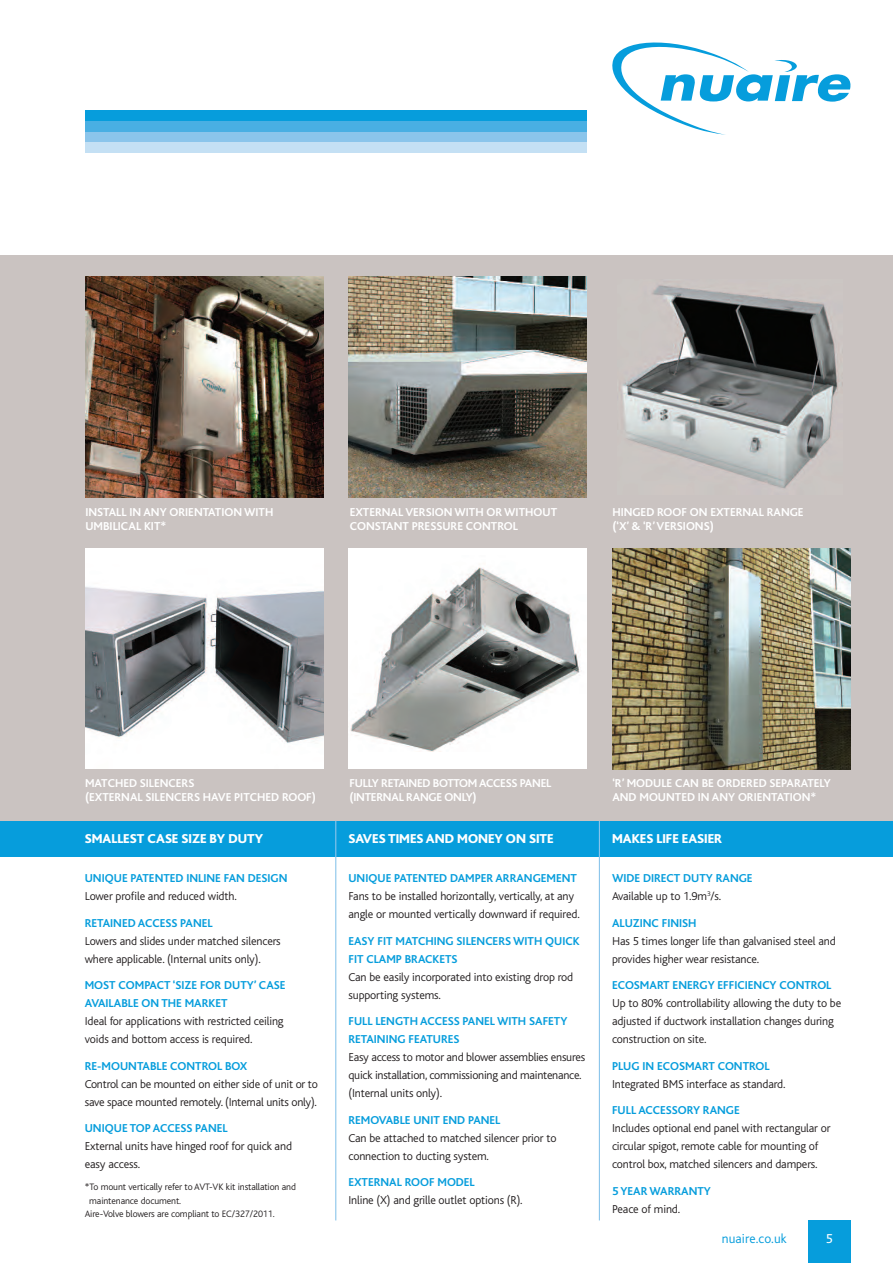
<style>
.page{position:relative;width:893px;height:1263px;background:#fff}
.page>*{position:absolute;margin:0;border:0;box-sizing:border-box;transform-origin:0 0}
.t1{font:800 13.5px "Bliss";color:#fff}
.t2{font:300 13.5px "Bliss";letter-spacing:.01em;color:#069ddc}
.t3{font:13.5px "Bliss";color:#fff}
.t4{font:300 12px/18px "Bliss";letter-spacing:-.01em;color:#231f20}
.t5{font:700 12px/18px "Bliss";color:#069ddc}
.t6{font:700 12px/14.4px "Bliss";color:#fff}
.t7{font:700 12px/14.4px "Bliss";letter-spacing:-.02em;color:#fff}
.t8{font:300 9.75px "Bliss";letter-spacing:-.01em;color:#231f20}
.s1{font-weight:700;color:#069ddc}
</style>
<div class="page">
<div style="left:808px;top:1220px;width:42px;height:43px;background:#069ddc"></div>
<svg style="left:612px;top:43px;width:238px;height:92px"></svg>
<div style="left:85px;top:111px;width:502px;height:10px;background:#069ddc"></div>
<div style="left:85px;top:121px;width:502px;height:11px;background:#49afe3"></div>
<div style="left:85px;top:132px;width:502px;height:10px;background:#8bc5eb"></div>
<div style="left:85px;top:142px;width:502px;height:11px;background:#c4e0f4"></div>
<div style="left:0;top:821px;width:893px;height:36px;background:#069ddc"></div>
<div style="left:0;top:255px;width:893px;height:566px;background:#cac3c1"></div>
<img style="left:85px;top:276px;width:238px;height:221px">
<div style="left:85px;top:548px;width:238px;height:221px;background:#fff"></div>
<img style="left:85px;top:586px;width:238px;height:157px">
<img style="left:349px;top:276px;width:238px;height:221px">
<div style="left:349px;top:548px;width:238px;height:221px;background:#fff"></div>
<img style="left:350px;top:567px;width:230px;height:185px">
<img style="left:621px;top:285px;width:222px;height:203px">
<img style="left:612px;top:548px;width:238px;height:221px">
<hr style="left:335px;top:821px;width:1px;height:399px;background:#8bc5eb">
<hr style="left:599px;top:821px;width:1px;height:399px;background:#8bc5eb">
<p class="t6" style="left:85px;top:506px;width:189px">INSTALL IN ANY ORIENTATION WITH<br>UMBILICAL KIT*</p>
<p class="t6" style="left:350px;top:506px;width:209px">EXTERNAL VERSION WITH OR WITHOUT<br>CONSTANT PRESSURE CONTROL</p>
<p class="t6" style="left:612px;top:506px;width:193px">HINGED ROOF ON EXTERNAL RANGE (‘X’ &amp; ‘R’ VERSIONS)</p>
<p class="t6" style="left:85px;top:777px;width:232px">MATCHED SILENCERS<br>(EXTERNAL SILENCERS HAVE PITCHED ROOF)</p>
<p class="t1" style="left:85px;top:834px;width:180px">SMALLEST CASE SIZE BY DUTY</p>
<p class="t5" style="left:85px;top:870px;width:204px">UNIQUE PATENTED INLINE FAN DESIGN</p>
<p class="t4" style="left:85px;top:888px;width:154px">Lower profile and reduced width.</p>
<p class="t5" style="left:85px;top:915px;width:129px">RETAINED ACCESS PANEL</p>
<p class="t4" style="left:85px;top:933px;width:197px">Lowers and slides under matched silencers where applicable. (Internal units only).</p>
<p class="t5" style="left:85px;top:977px;width:202px">MOST COMPACT ‘SIZE FOR DUTY’ CASE<br>AVAILABLE ON THE MARKET</p>
<p class="t4" style="left:85px;top:1013px;width:200px">Ideal for applications with restricted ceiling voids and bottom access is required.</p>
<p class="t5" style="left:85px;top:1058px;width:164px">RE-MOUNTABLE CONTROL BOX</p>
<p class="t4" style="left:85px;top:1076px;width:235px">Control can be mounted on either side of unit or to save space mounted remotely. (Internal units only).</p>
<p class="t5" style="left:85px;top:1120px;width:144px">UNIQUE TOP ACCESS PANEL</p>
<p class="t4" style="left:85px;top:1138px;width:209px">External units have hinged roof for quick and easy access.</p>
<p class="t8" style="left:85px;top:1184px;width:213px">*To mount vertically refer to AVT-VK kit installation and</p>
<p class="t8" style="left:89px;top:1197px;width:93px">maintenance document.</p>
<p class="t8" style="left:85px;top:1211px;width:191px">Aire-Volve blowers are compliant to EC/327/2011.</p>
<p class="t7" style="left:349px;top:777px;width:203px">FULLY RETAINED BOTTOM ACCESS PANEL (INTERNAL RANGE ONLY)</p>
<p class="t1" style="left:348px;top:834px;width:207px">SAVES TIMES AND MONEY ON SITE</p>
<p class="t5" style="left:348px;top:870px;width:230px">UNIQUE PATENTED DAMPER ARRANGEMENT</p>
<p class="t4" style="left:348px;top:888px;width:233px">Fans to be installed horizontally, vertically, at any angle or mounted vertically downward if required.</p>
<p class="t5" style="left:348px;top:933px;width:233px">EASY FIT MATCHING SILENCERS WITH QUICK<br>FIT CLAMP BRACKETS</p>
<p class="t4" style="left:348px;top:969px;width:226px">Can be easily incorporated into existing drop rod supporting systems.</p>
<p class="t5" style="left:348px;top:1013px;width:221px">FULL LENGTH ACCESS PANEL WITH SAFETY<br>RETAINING FEATURES</p>
<p class="t4" style="left:348px;top:1049px;width:238px">Easy access to motor and blower assemblies ensures quick installation, commissioning and maintenance. (Internal units only).</p>
<p class="t5" style="left:348px;top:1112px;width:154px">REMOVABLE UNIT END PANEL</p>
<p class="t4" style="left:348px;top:1130px;width:210px">Can be attached to matched silencer prior to connection to ducting system.</p>
<p class="t5" style="left:348px;top:1174px;width:128px">EXTERNAL ROOF MODEL</p>
<p class="t4" style="left:348px;top:1192px;width:176px">Inline (X) and grille outlet options (R).</p>
<p class="t6" style="left:612px;top:777px;width:220px">‘R’ MODULE CAN BE ORDERED SEPARATELY<br>AND MOUNTED IN ANY ORIENTATION*</p>
<p class="t1" style="left:612px;top:834px;width:112px">MAKES LIFE EASIER</p>
<p class="t4" style="left:612px;top:870px;width:142px"><span class="s1">WIDE DIRECT DUTY RANGE<br></span>Available up to 1.9m<sup>3</sup>/s.</p>
<p class="t5" style="left:612px;top:915px;width:86px">ALUZINC FINISH</p>
<p class="t4" style="left:612px;top:933px;width:225px">Has 5 times longer life than galvanised steel and provides higher wear resistance.</p>
<p class="t5" style="left:612px;top:977px;width:221px">ECOSMART ENERGY EFFICIENCY CONTROL</p>
<p class="t4" style="left:612px;top:995px;width:231px">Up to 80% controllability allowing the duty to be adjusted if ductwork installation changes during construction on site.</p>
<p class="t5" style="left:612px;top:1058px;width:159px">PLUG IN ECOSMART CONTROL</p>
<p class="t4" style="left:612px;top:1076px;width:175px">Integrated BMS interface as standard.</p>
<p class="t5" style="left:612px;top:1102px;width:129px">FULL ACCESSORY RANGE</p>
<p class="t4" style="left:612px;top:1120px;width:220px">Includes optional end panel with rectangular or circular spigot, remote cable for mounting of control box, matched silencers and dampers.</p>
<p class="t5" style="left:612px;top:1183px;width:100px">5 YEAR WARRANTY</p>
<p class="t4" style="left:612px;top:1201px;width:70px">Peace of mind.</p>
<p class="t2" style="left:722px;top:1234px;width:66px">nuaire.co.uk</p>
<p class="t3" style="left:826px;top:1234px;width:9px">5</p>
</div>
